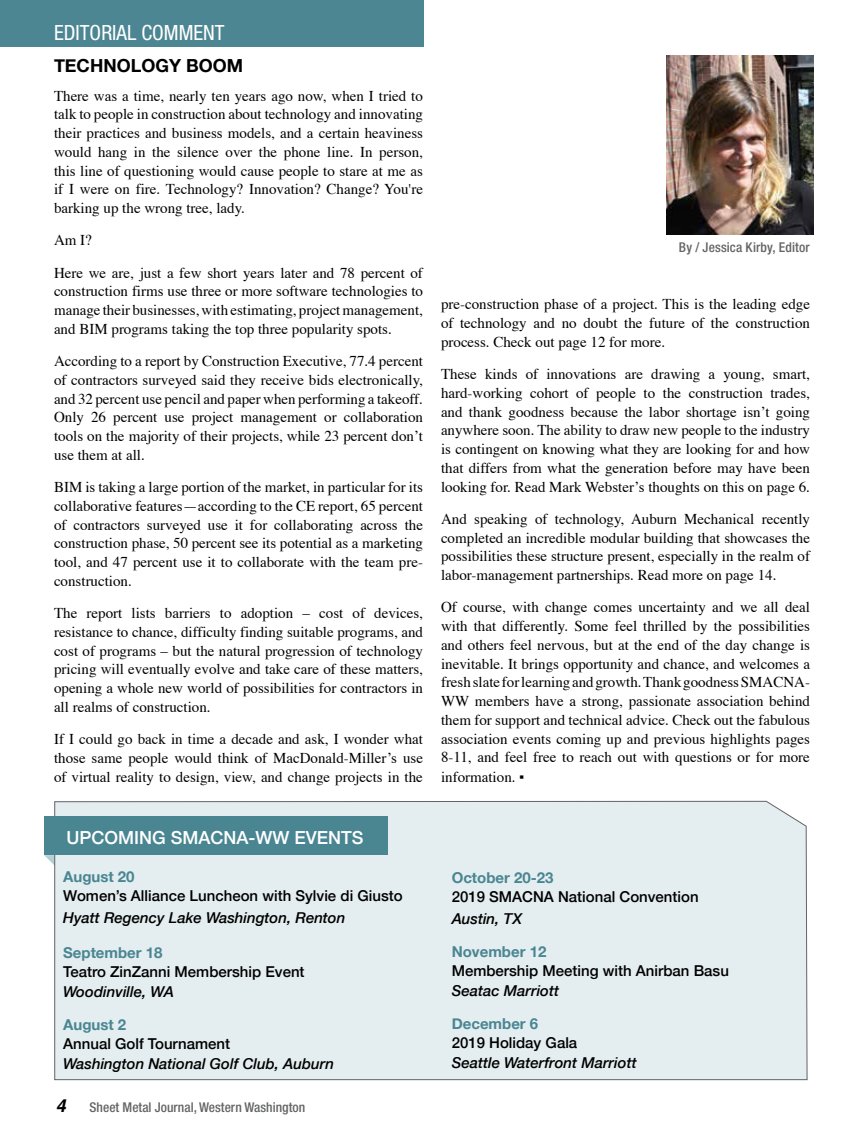
<style>
.page{position:relative;width:864px;height:1134px;background:#fff}
.page>*{position:absolute;margin:0;border:0;box-sizing:border-box;transform-origin:0 0}
.t1{font:condensed 21px "Helvetica Neue LT Std";color:#fff}
.t2{font:500 18px "Helvetica Neue";color:#fff}
.t3{font:700 18px "Helvetica Neue";color:#000}
.t4{font:italic 700 18px "Helvetica";color:#000}
.t5{font:15px/18.8px "Times";color:#000;text-align:justify}
.t6{font:500 15px "Helvetica Neue";color:#000}
.t7{font:italic 500 15px "Helvetica Neue";color:#000}
.t8{font:700 15px "Helvetica Neue";color:#498692}
.t9{font:500 condensed 13.5px "Helvetica Neue LT Std";color:#636466}
.s1{font-family:"Times New Roman"}
</style>
<div class="page">
<div style="left:0;top:0;width:424px;height:47px;background:#4c8692"></div>
<img style="left:666px;top:56px;width:148px;height:178px">
<svg style="left:44px;top:855px;width:10px;height:10px"></svg>
<div style="left:54px;top:801px;width:754px;height:279px;background:#e4edef"></div>
<div style="left:44px;top:816px;width:343px;height:39px;background:#498692"></div>
<h1 class="t1" style="left:54px;top:21px;width:172px">EDITORIAL COMMENT</h1>
<p class="t3" style="left:54px;top:51px;width:191px">TECHNOLOGY BOOM</p>
<p class="t5" style="left:54px;top:85px;width:371px">There was a time, nearly ten years ago now, when I tried to talk to people in construction about technology and innovating their practices and business models, and a certain heaviness would hang in the silence over the phone line. In person, this line of questioning would cause people to stare at me as if I were on fire. Technology? Innovation? Change? You're barking up the wrong tree, lady.</p>
<p class="t5" style="left:54px;top:223px;width:370px;line-height:32.2px">Am I?<br>Here we are, just a few short years later and 78 percent of</p>
<p class="t5" style="left:54px;top:281px;width:371px">construction firms use three or more software technologies to manage their businesses, with estimating, project management, and BIM programs taking the top three popularity spots.</p>
<p class="t5" style="left:54px;top:350px;width:371px">According to a report by Construction Executive, 77.4 percent of contractors surveyed said they receive bids electronically, and 32 percent use pencil and paper when performing a takeoff.<br>Only 26 percent use project management or collaboration tools on the majority of their projects, while 23 percent don’t use them at all.</p>
<p class="t5" style="left:54px;top:476px;width:371px">BIM is taking a large portion of the market, in particular for its collaborative features—according to the CE report, 65 percent of contractors surveyed use it for collaborating across the construction phase, 50 percent see its potential as a marketing tool, and 47 percent use it to collaborate with the team pre&shy;construction.</p>
<p class="t5" style="left:54px;top:602px;width:371px">The report lists barriers to adoption – cost of devices, resistance to chance, difficulty finding suitable programs, and cost of programs – but the natural progression of technology pricing will eventually evolve and take care of these matters, opening a whole new world of possibilities for contractors in all realms of construction.</p>
<p class="t5" style="left:54px;top:728px;width:371px">If I could go back in time a decade and ask, I wonder what those same people would think of MacDonald-Miller’s use of virtual reality to design, view, and change projects in the</p>
<p class="t9" style="left:679px;top:240px;width:132px">By / Jessica Kirby, Editor</p>
<p class="t5" style="left:441px;top:294px;width:371px">pre-construction phase of a project. This is the leading edge of technology and no doubt the future of the construction process. Check out page 12 for more.</p>
<p class="t5" style="left:441px;top:364px;width:371px">These kinds of innovations are drawing a young, smart, hard-working cohort of people to the construction trades, and thank goodness because the labor shortage isn’t going anywhere soon. The ability to draw new people to the industry is contingent on knowing what they are looking for and how that differs from what the generation before may have been looking for. Read Mark Webster’s thoughts on this on page 6.</p>
<p class="t5" style="left:441px;top:508px;width:371px">And speaking of technology, Auburn Mechanical recently completed an incredible modular building that showcases the possibilities these structure present, especially in the realm of labor-management partnerships. Read more on page 14.</p>
<p class="t5" style="left:441px;top:597px;width:371px">Of course, with change comes uncertainty and we all deal with that differently. Some feel thrilled by the possibilities and others feel nervous, but at the end of the day change is inevitable. It brings opportunity and chance, and welcomes a fresh slate for learning and growth. Thank goodness SMACNA-WW members have a strong, passionate association behind them for support and technical advice. Check out the fabulous association events coming up and previous highlights pages 8-11, and feel free to reach out with questions or for more information. <span class="s1">▪</span></p>
<p class="t2" style="left:66px;top:823px;width:299px">UPCOMING SMACNA-WW EVENTS</p>
<p class="t8" style="left:63px;top:865px;width:73px">August 20</p>
<p class="t6" style="left:63px;top:884px;width:341px">Women’s Alliance Luncheon with Sylvie di Giusto</p>
<p class="t7" style="left:63px;top:905px;width:284px">Hyatt Regency Lake Washington, Renton</p>
<p class="t8" style="left:63px;top:941px;width:101px">September 18</p>
<p class="t6" style="left:63px;top:960px;width:243px">Teatro ZinZanni Membership Event</p>
<p class="t7" style="left:63px;top:979px;width:112px">Woodinville, WA</p>
<p class="t8" style="left:63px;top:1013px;width:65px">August 2</p>
<p class="t6" style="left:63px;top:1032px;width:168px">Annual Golf Tournament</p>
<p class="t7" style="left:63px;top:1051px;width:272px">Washington National Golf Club, Auburn</p>
<p class="t4" style="left:56px;top:1091px;width:12px">4</p>
<p class="t9" style="left:90px;top:1099px;width:217px">Sheet Metal Journal, Western Washington</p>
<p class="t8" style="left:452px;top:865px;width:103px">October 20-23</p>
<p class="t6" style="left:452px;top:885px;width:249px">2019 SMACNA National Convention</p>
<p class="t7" style="left:452px;top:906px;width:72px">Austin, TX</p>
<p class="t8" style="left:452px;top:940px;width:96px">November 12</p>
<p class="t6" style="left:452px;top:959px;width:279px">Membership Meeting with Anirban Basu</p>
<p class="t7" style="left:452px;top:978px;width:109px">Seatac Marriott</p>
<p class="t8" style="left:452px;top:1012px;width:88px">December 6</p>
<p class="t6" style="left:452px;top:1031px;width:127px">2019 Holiday Gala</p>
<p class="t7" style="left:452px;top:1050px;width:187px">Seattle Waterfront Marriott</p>
</div>
